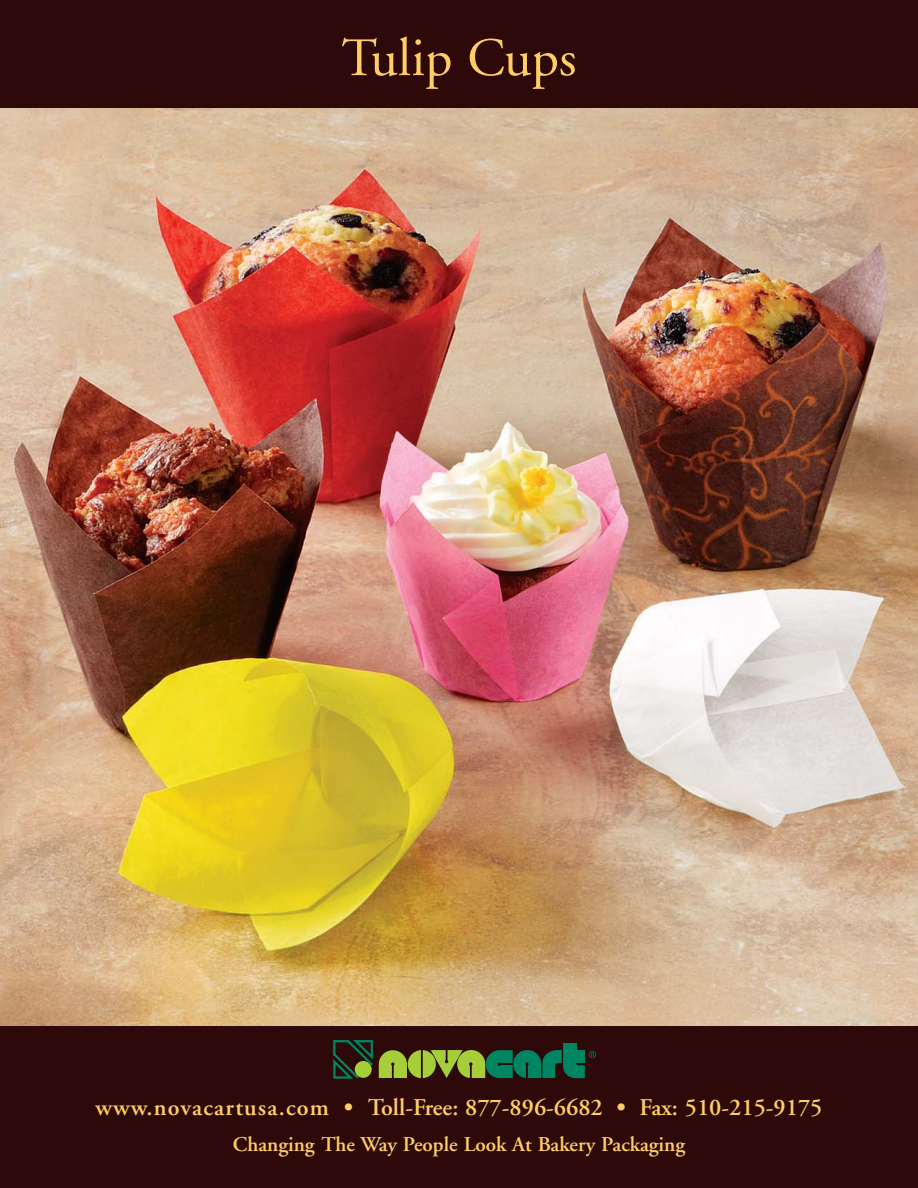
<style>
.page{position:relative;width:918px;height:1188px;background:#fff}
.page>*{position:absolute;margin:0;border:0;box-sizing:border-box;transform-origin:0 0}
.t1{font:54px "Adobe Garamond";color:#ffcd66}
.t2{font:600 24px "Adobe Garamond";color:#ffcd66}
.t3{font:600 21px "Adobe Garamond";color:#ffcd66}
</style>
<div class="page">
<img style="left:0;top:108px;width:918px;height:918px">
<div style="left:0;top:1026px;width:918px;height:162px;background:#2d0a09"></div>
<div style="left:0;top:0;width:918px;height:108px;background:#2d0a09"></div>
<svg style="left:333px;top:1040px;width:263px;height:39px"></svg>
<h1 class="t1" style="left:342px;top:36px;width:236px">Tulip Cups</h1>
<p class="t2" style="left:95px;top:1098px;width:729px">www.novacartusa.com • Toll-Free: 877-896-6682 • Fax: 510-215-9175</p>
<p class="t3" style="left:233px;top:1136px;width:454px">Changing The Way People Look At Bakery Packaging</p>
</div>
